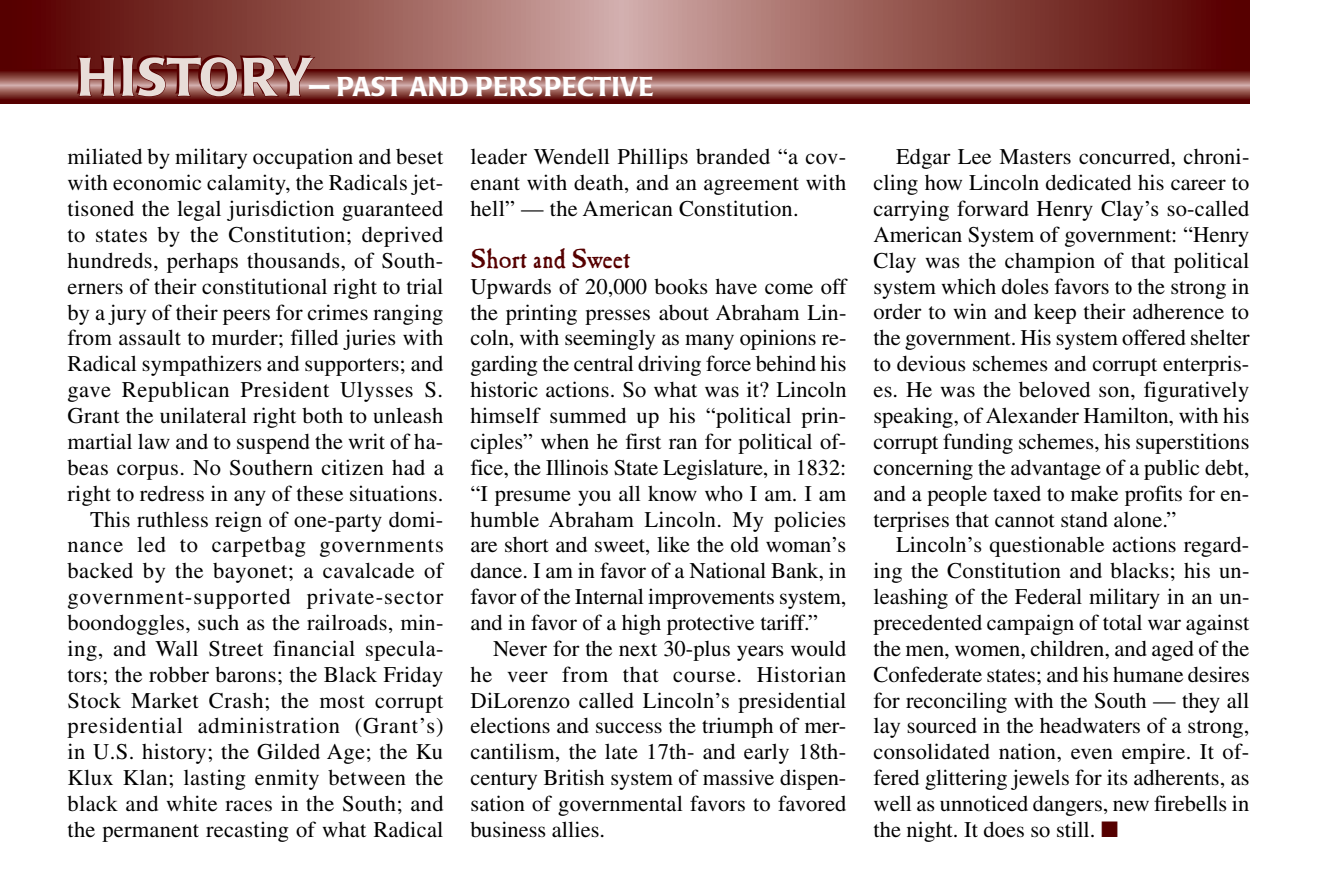
<style>
.page{position:relative;width:1317px;height:891px;background:#fff}
.page>*{position:absolute;margin:0;border:0;box-sizing:border-box;transform-origin:0 0}
.t1{font:500 27px "Poppl Laudatio";color:#fff;scale:1.2 1}
.t2{font:27px "Caslon Antique";color:#560000}
.t3{font:22.5px/25.9px "Times";letter-spacing:.01em;color:#000;text-align:justify}
.s1{font-size:53.55px;color:#e8ddd8}
.s2{color:#560000}
</style>
<div class="page">
<svg style="left:0;top:0;width:1249px;height:70px;background:#91524e"></svg>
<svg style="left:0;top:70px;width:1249px;height:33px;background:#8a4844"></svg>
<svg style="left:77px;top:39px;width:240px;height:58px;background:#7f3a36"></svg>
<p class="t1" style="left:77px;top:76px;width:482px"><span class="s1">HISTORY</span>— PAST AND PERSPECTIVE</p>
<p class="t3" style="left:68px;top:146px;width:378px;text-align:right">miliated by military occupation and beset with economic calamity, the Radicals jet&shy;tisoned the legal jurisdiction guaranteed to states by the Constitution; deprived hundreds, perhaps thousands, of South&shy;erners of their constitutional right to trial by a jury of their peers for crimes ranging from assault to murder; filled juries with Radical sympathizers and supporters; and gave Republican President Ulysses S.<br>Grant the unilateral right both to unleash martial law and to suspend the writ of ha&shy;beas corpus. No Southern citizen had a right to redress in any of these situations.<br>This ruthless reign of one-party domi&shy;nance led to carpetbag governments backed by the bayonet; a cavalcade of government-supported private-sector boondoggles, such as the railroads, min&shy;ing, and Wall Street financial specula&shy;tors; the robber barons; the Black Friday Stock Market Crash; the most corrupt presidential administration (Grant’s) in U.S. history; the Gilded Age; the Ku Klux Klan; lasting enmity between the black and white races in the South; and the permanent recasting of what Radical</p>
<p class="t3" style="left:470px;top:146px;width:377px">leader Wendell Phillips branded “a cov&shy;enant with death, and an agreement with hell” — the American Constitution.</p>
<p class="t2" style="left:470px;top:248px;width:162px">Short and Sweet</p>
<p class="t3" style="left:470px;top:275px;width:378px">Upwards of 20,000 books have come off the printing presses about Abraham Lin&shy;coln, with seemingly as many opinions re&shy;garding the central driving force behind his historic actions. So what was it? Lincoln himself summed up his “political prin&shy;ciples” when he first ran for political of&shy;fice, the Illinois State Legislature, in 1832: “I presume you all know who I am. I am humble Abraham Lincoln. My policies are short and sweet, like the old woman’s dance. I am in favor of a National Bank, in favor of the Internal improvements system, and in favor of a high protective tariff.”</p>
<p class="t3" style="left:470px;top:638px;width:377px;text-indent:22px">Never for the next 30-plus years would he veer from that course. Historian DiLorenzo called Lincoln’s presidential elections and success the triumph of mer&shy;cantilism, the late 17th- and early 18th&shy;century British system of massive dispen&shy;sation of governmental favors to favored business allies.</p>
<p class="t3" style="left:873px;top:146px;width:377px;text-indent:22px">Edgar Lee Masters concurred, chroni&shy;cling how Lincoln dedicated his career to carrying forward Henry Clay’s so-called American System of government: “Henry Clay was the champion of that political system which doles favors to the strong in order to win and keep their adherence to the government. His system offered shelter to devious schemes and corrupt enterpris&shy;es. He was the beloved son, figuratively speaking, of Alexander Hamilton, with his corrupt funding schemes, his superstitions concerning the advantage of a public debt, and a people taxed to make profits for en&shy;terprises that cannot stand alone.”</p>
<p class="t3" style="left:873px;top:534px;width:378px;text-indent:22px">Lincoln’s questionable actions regard&shy;ing the Constitution and blacks; his un&shy;leashing of the Federal military in an un&shy;precedented campaign of total war against the men, women, children, and aged of the Confederate states; and his humane desires for reconciling with the South — they all lay sourced in the headwaters of a strong, consolidated nation, even empire. It of&shy;fered glittering jewels for its adherents, as well as unnoticed dangers, new firebells in the night. It does so still. <span class="s2">■</span></p>
</div>
